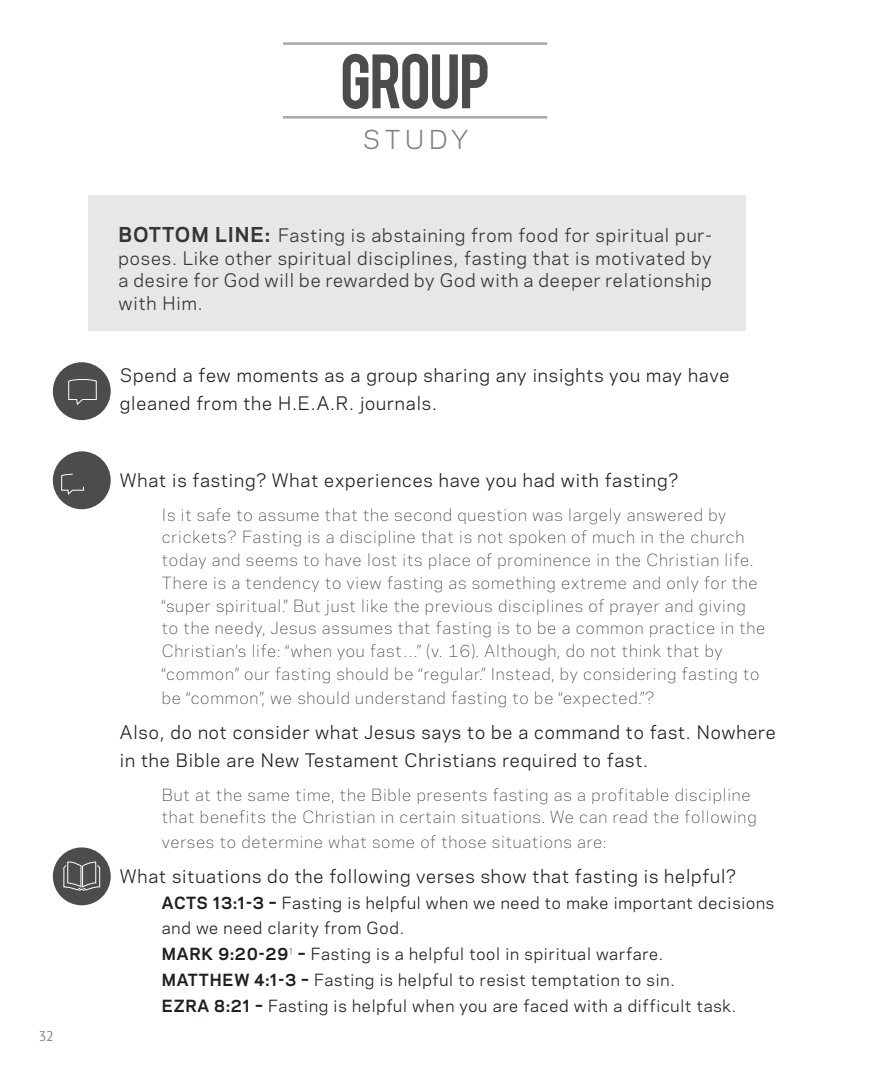
<style>
.page{position:relative;width:882px;height:1071px;background:#fff}
.page>*{position:absolute;margin:0;border:0;box-sizing:border-box;transform-origin:0 0}
.t1{font:60.55px "Bebas";letter-spacing:-.025em;color:#4c4c4c}
.t2{font:24.5px "Polaris";letter-spacing:.2em;color:#808285}
.t3{font:17.5px/28px "Polaris";letter-spacing:.05em;color:#231f20}
.t4{font:17.5px/22.8px "Polaris";letter-spacing:.05em;color:#363536;text-align:justify}
.t5{font:300 15.75px/22.8px "Polaris";letter-spacing:.05em;color:#3e3e3f}
.t6{font:15.75px/26.2px "Polaris";letter-spacing:.05em;color:#231f20}
.t7{font:14px "PT Sans";color:#808285}
.s1{font-weight:700;font-size:19.25px}
.s2{font-weight:700}
</style>
<div class="page">
<div style="left:88px;top:195px;width:657px;height:136px;background:#e6e7e9"></div>
<div style="left:53px;top:362px;width:58px;height:58px;background:#4c4c4c;border-radius:50%"></div>
<svg style="left:68px;top:379px;width:29px;height:26px"></svg>
<div style="left:53px;top:451px;width:58px;height:58px;background:#4c4c4c;border-radius:50%"></div>
<svg style="left:61px;top:473px;width:23px;height:22px"></svg>
<hr style="left:283px;top:42px;width:264px;height:3px;background:#a8a9ad">
<hr style="left:283px;top:116px;width:264px;height:3px;background:#a8a9ad">
<div style="left:53px;top:847px;width:58px;height:58px;background:#4c4c4c;border-radius:50%"></div>
<svg style="left:63px;top:861px;width:37px;height:30px"></svg>
<p class="t7" style="left:39px;top:1028px;width:17px">32</p>
<h1 class="t1" style="left:340px;top:37px;width:152px">GROUP</h1>
<h2 class="t2" style="left:363px;top:122px;width:107px">STUDY</h2>
<p class="t4" style="left:119px;top:223px;width:595px"><span class="s1">BOTTOM LINE:</span> Fasting is abstaining from food for spiritual pur&shy;poses. Like other spiritual disciplines, fasting that is motivated by a desire for God will be rewarded by God with a deeper relationship with Him.</p>
<p class="t3" style="left:120px;top:361px;width:611px">Spend a few moments as a group sharing any insights you may have gleaned from the H.E.A.R. journals.</p>
<p class="t3" style="left:120px;top:466px;width:560px">What is fasting? What experiences have you had with fasting?</p>
<p class="t5" style="left:162px;top:502px;width:605px">Is it safe to assume that the second question was largely answered by crickets? Fasting is a discipline that is not spoken of much in the church today and seems to have lost its place of prominence in the Christian life.<br>There is a tendency to view fasting as something extreme and only for the “super spiritual.” But just like the previous disciplines of prayer and giving to the needy, Jesus assumes that fasting is to be a common practice in the Christian’s life: “when you fast…” (v. 16). Although, do not think that by “common” our fasting should be “regular.” Instead, by considering fasting to</p>
<p class="t5" style="left:162px;top:686px;width:494px">be “common”, we should understand fasting to be “expected.”?</p>
<p class="t3" style="left:120px;top:718px;width:657px">Also, do not consider what Jesus says to be a command to fast. Nowhere in the Bible are New Testament Christians required to fast.</p>
<p class="t5" style="left:162px;top:782px;width:596px">But at the same time, the Bible presents fasting as a profitable discipline that benefits the Christian in certain situations. We can read the following</p>
<p class="t5" style="left:162px;top:830px;width:446px">verses to determine what some of those situations are:</p>
<p class="t3" style="left:120px;top:861px;width:618px">What situations do the following verses show that fasting is helpful?</p>
<p class="t6" style="left:162px;top:890px;width:614px;line-height:24.5px"><span class="s2">ACTS 13:1-3 –</span> Fasting is helpful when we need to make important decisions and we need clarity from God.</p>
<p class="t6" style="left:162px;top:940px;width:576px"><span class="s2">MARK 9:20-29</span><sup>1</sup> <span class="s2">–</span> Fasting is a helpful tool in spiritual warfare.<br><span class="s2">MATTHEW 4:1-3 –</span> Fasting is helpful to resist temptation to sin.<br><span class="s2">EZRA 8:21 –</span> Fasting is helpful when you are faced with a difficult task.</p>
</div>
